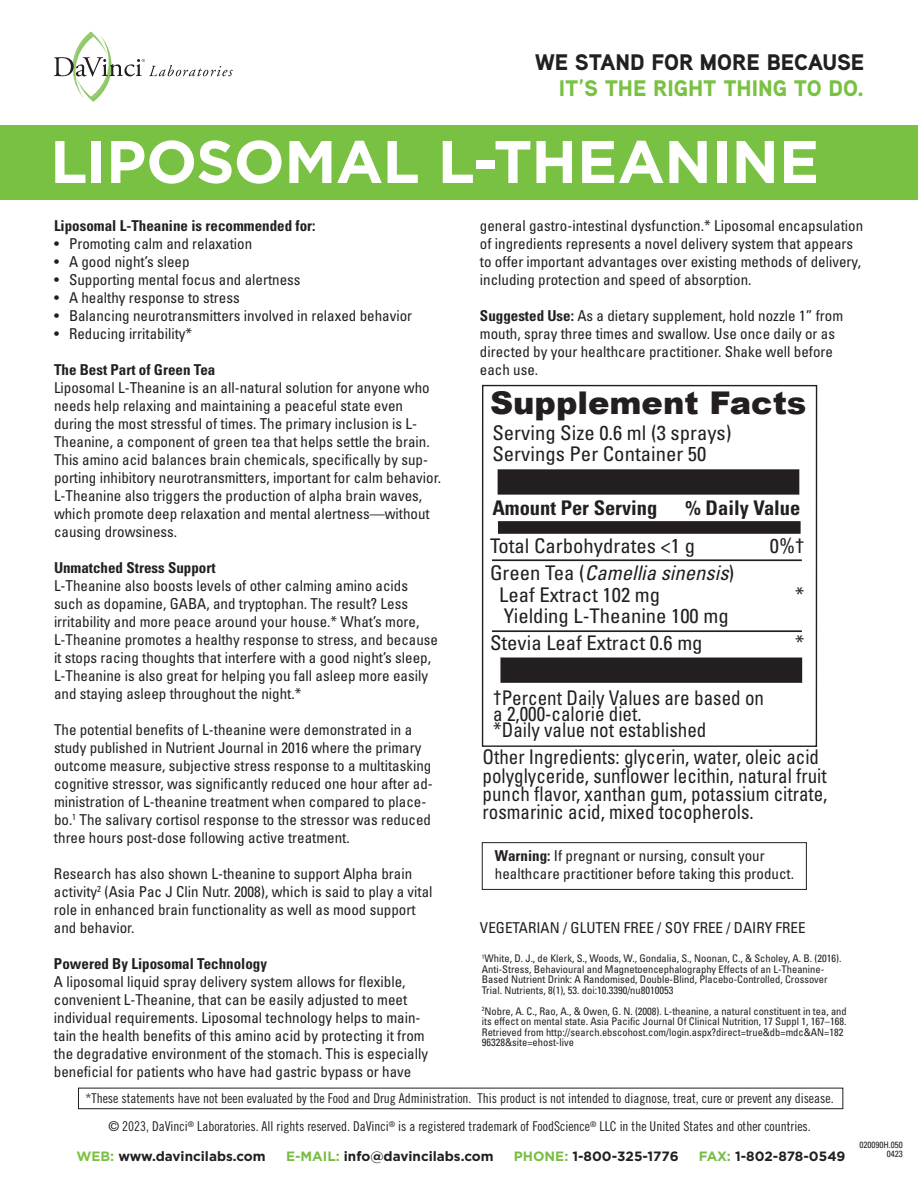
<style>
.page{position:relative;width:918px;height:1188px;background:#fff}
.page>*{position:absolute;margin:0;border:0;box-sizing:border-box;transform-origin:0 0}
.t1{font:700 60px "Gotham";letter-spacing:-.005em;color:#fff}
.t2{font:900 31.35px "Arial";color:#231f20}
.t3{font:900 22.5px "Aaux Next";color:#79c142}
.t4{font:900 22.5px "Aaux Next";color:#231f20}
.t5{font:condensed 20.25px/20.9px "Univers";color:#231f20}
.t6{font:condensed 20.25px/18.1px "Univers";color:#231f20;scale:.94 1}
.t7{font:condensed 20.25px/16px "Univers";color:#231f20;scale:.95 1}
.t8{font:700 condensed 20.25px "Univers";color:#231f20}
.t9{font:condensed 15px/18px "Univers";color:#231f20}
.t10{font:700 condensed 15px "Univers";color:#231f20}
.t11{font:13.5px/28.3px "Trade Gothic Cond Eighteen";color:#231f20;text-align:center}
.t12{font:700 13.5px "Gotham";color:#231f20}
.t13{font:condensed 10.5px/10.5px "Univers";color:#231f20}
.t14{font:condensed 9px/9px "Univers";color:#231f20;text-align:right}
.s1{font-weight:700}
.s2{font-style:italic}
.s3{color:#79c142}
.s4{color:#77bd42}
</style>
<div class="page">
<div style="left:0;top:125px;width:918px;height:75px;background:#79c142"></div>
<div style="left:78px;top:1088px;width:765px;height:21px;border:1px solid #231f20"></div>
<svg style="left:54px;top:32px;width:179px;height:70px"></svg>
<div style="left:482px;top:385px;width:335px;height:362px;border:1px solid #231f20"></div>
<div style="left:510px;top:469px;width:277px;height:26px;background:#231f20"></div>
<div style="left:513px;top:658px;width:277px;height:25px;background:#231f20"></div>
<div style="left:504px;top:521px;width:290px;height:13px;background:#231f20"></div>
<hr style="left:492px;top:630px;width:310px;height:2px;background:#231f20">
<hr style="left:492px;top:559px;width:310px;height:2px;background:#231f20">
<div style="left:482px;top:842px;width:325px;height:48px;border:1px solid #231f20"></div>
<h3 class="t4" style="left:535px;top:46px;width:331px">WE STAND FOR MORE BECAUSE</h3>
<h3 class="t3" style="left:559px;top:72px;width:307px">IT’S THE RIGHT THING TO DO.</h3>
<h1 class="t1" style="left:50px;top:122px;width:770px">LIPOSOMAL L-THEANINE</h1>
<p class="t10" style="left:54px;top:216px;width:263px">Liposomal L-Theanine is recommended for:</p>
<p class="t9" style="left:54px;top:234px;width:200px">• Promoting calm and relaxation</p>
<p class="t9" style="left:54px;top:252px;width:137px">• A good night’s sleep</p>
<p class="t9" style="left:54px;top:270px;width:248px">• Supporting mental focus and alertness</p>
<p class="t9" style="left:54px;top:288px;width:187px">• A healthy response to stress</p>
<p class="t9" style="left:54px;top:306px;width:360px">• Balancing neurotransmitters involved in relaxed behavior</p>
<p class="t9" style="left:54px;top:324px;width:140px">• Reducing irritability*</p>
<p class="t10" style="left:54px;top:360px;width:163px">The Best Part of Green Tea</p>
<p class="t9" style="left:54px;top:378px;width:389px">Liposomal L-Theanine is an all-natural solution for anyone who needs help relaxing and maintaining a peaceful state even during the most stressful of times. The primary inclusion is L-Theanine, a component of green tea that helps settle the brain.<br>This amino acid balances brain chemicals, specifically by sup&shy;porting inhibitory neurotransmitters, important for calm behavior.<br>L-Theanine also triggers the production of alpha brain waves, which promote deep relaxation and mental alertness—without causing drowsiness.</p>
<p class="t10" style="left:54px;top:558px;width:163px">Unmatched Stress Support</p>
<p class="t9" style="left:54px;top:576px;width:386px">L-Theanine also boosts levels of other calming amino acids such as dopamine, GABA, and tryptophan. The result? Less irritability and more peace around your house.* What’s more, L-Theanine promotes a healthy response to stress, and because it stops racing thoughts that interfere with a good night’s sleep, L-Theanine is also great for helping you fall asleep more easily and staying asleep throughout the night.*</p>
<p class="t9" style="left:54px;top:720px;width:380px">The potential benefits of L-theanine were demonstrated in a study published in Nutrient Journal in 2016 where the primary outcome measure, subjective stress response to a multitasking cognitive stressor, was significantly reduced one hour after ad&shy;ministration of L-theanine treatment when compared to place&shy;bo.<sup>1</sup> The salivary cortisol response to the stressor was reduced three hours post-dose following active treatment.</p>
<p class="t9" style="left:54px;top:864px;width:380px">Research has also shown L-theanine to support Alpha brain activity<sup>2</sup> (Asia Pac J Clin Nutr. 2008), which is said to play a vital role in enhanced brain functionality as well as mood support and behavior.</p>
<p class="t10" style="left:54px;top:954px;width:215px">Powered By Liposomal Technology</p>
<p class="t9" style="left:54px;top:972px;width:376px">A liposomal liquid spray delivery system allows for flexible, convenient L-Theanine, that can be easily adjusted to meet individual requirements. Liposomal technology helps to main&shy;tain the health benefits of this amino acid by protecting it from the degradative environment of the stomach. This is especially beneficial for patients who have had gastric bypass or have</p>
<p class="t9" style="left:480px;top:216px;width:385px">general gastro-intestinal dysfunction.* Liposomal encapsulation of ingredients represents a novel delivery system that appears to offer important advantages over existing methods of delivery, including protection and speed of absorption.</p>
<p class="t9" style="left:480px;top:306px;width:365px"><span class="s1">Suggested Use:</span> As a dietary supplement, hold nozzle 1” from mouth, spray three times and swallow. Use once daily or as directed by your healthcare practitioner. Shake well before each use.</p>
<h2 class="t2" style="left:490px;top:380px;width:318px">Supplement Facts</h2>
<h3 class="t5" style="left:492px;top:422px;width:241px">Serving Size 0.6 ml (3 sprays)<br>Servings Per Container 50</h3>
<h3 class="t8" style="left:492px;top:496px;width:166px">Amount Per Serving</h3>
<h3 class="t8" style="left:685px;top:496px;width:117px">% Daily Value</h3>
<h3 class="t5" style="left:490px;top:535px;width:207px">Total Carbohydrates &lt;1 g</h3>
<h3 class="t5" style="left:770px;top:535px;width:36px">0%†</h3>
<h3 class="t5" style="left:499px;top:561px;width:237px;line-height:21.8px;text-indent:-9px">Green Tea (<span class="s2">Camellia sinensis</span>)<br>Leaf Extract 102 mg</h3>
<h3 class="t5" style="left:795px;top:584px;width:11px">*</h3>
<h3 class="t5" style="left:490px;top:602px;width:240px;line-height:27px;text-indent:14px">Yielding L-Theanine 100 mg<br>Stevia Leaf Extract 0.6 mg</h3>
<h3 class="t7" style="left:493px;top:689px;width:287px">†Percent Daily Values are based on a 2,000-calorie diet.<br>*Daily value not established</h3>
<h3 class="t5" style="left:795px;top:632px;width:11px">*</h3>
<h3 class="t6" style="left:482px;top:748px;width:369px">Other Ingredients: glycerin, water, oleic acid polyglyceride, sunflower lecithin, natural fruit punch flavor, xanthan gum, potassium citrate, rosmarinic acid, mixed tocopherols.</h3>
<p class="t9" style="left:495px;top:846px;width:301px"><span class="s1">Warning:</span> If pregnant or nursing, consult your healthcare practitioner before taking this product.</p>
<p class="t9" style="left:480px;top:918px;width:327px">VEGETARIAN / GLUTEN FREE / SOY FREE / DAIRY FREE</p>
<p class="t13" style="left:482px;top:953px;width:361px"><sup>1</sup>White, D. J., de Klerk, S., Woods, W., Gondalia, S., Noonan, C., &amp; Scholey, A. B. (2016).<br>Anti-Stress, Behavioural and Magnetoencephalography Effects of an L-Theanine-Based Nutrient Drink: A Randomised, Double-Blind, Placebo-Controlled, Crossover Trial. Nutrients, 8(1), 53. doi:10.3390/nu8010053</p>
<p class="t13" style="left:482px;top:1005px;width:366px"><sup>2</sup>Nobre, A. C., Rao, A., &amp; Owen, G. N. (2008). L-theanine, a natural constituent in tea, and its effect on mental state. Asia Pacific Journal Of Clinical Nutrition, 17 Suppl 1, 167–168.<br>Retrieved from http://search.ebscohost.com/login.aspx?direct=true&amp;db=mdc&amp;AN=182<br>96328&amp;site=ehost-live</p>
<p class="t11" style="left:86px;top:1084px;width:750px">*These statements have not been evaluated by the Food and Drug Administration. This product is not intended to diagnose, treat, cure or prevent any disease. © 2023, DaVinci<sup>®</sup> Laboratories. All rights reserved. DaVinci<sup>®</sup> is a registered trademark of FoodScience<sup>®</sup> LLC in the United States and other countries.</p>
<p class="t12" style="left:76px;top:1147px;width:191px"><span class="s3">WEB:</span> www.davincilabs.com</p>
<p class="t12" style="left:286px;top:1147px;width:209px"><span class="s4">E-MAIL:</span> info@davincilabs.com</p>
<p class="t12" style="left:514px;top:1147px;width:166px"><span class="s4">PHONE:</span> 1-800-325-1776</p>
<p class="t12" style="left:699px;top:1147px;width:148px"><span class="s4">FAX:</span> 1-802-878-0549</p>
<p class="t14" style="left:859px;top:1140px;width:45px">020090H.050<br>0423</p>
</div>
